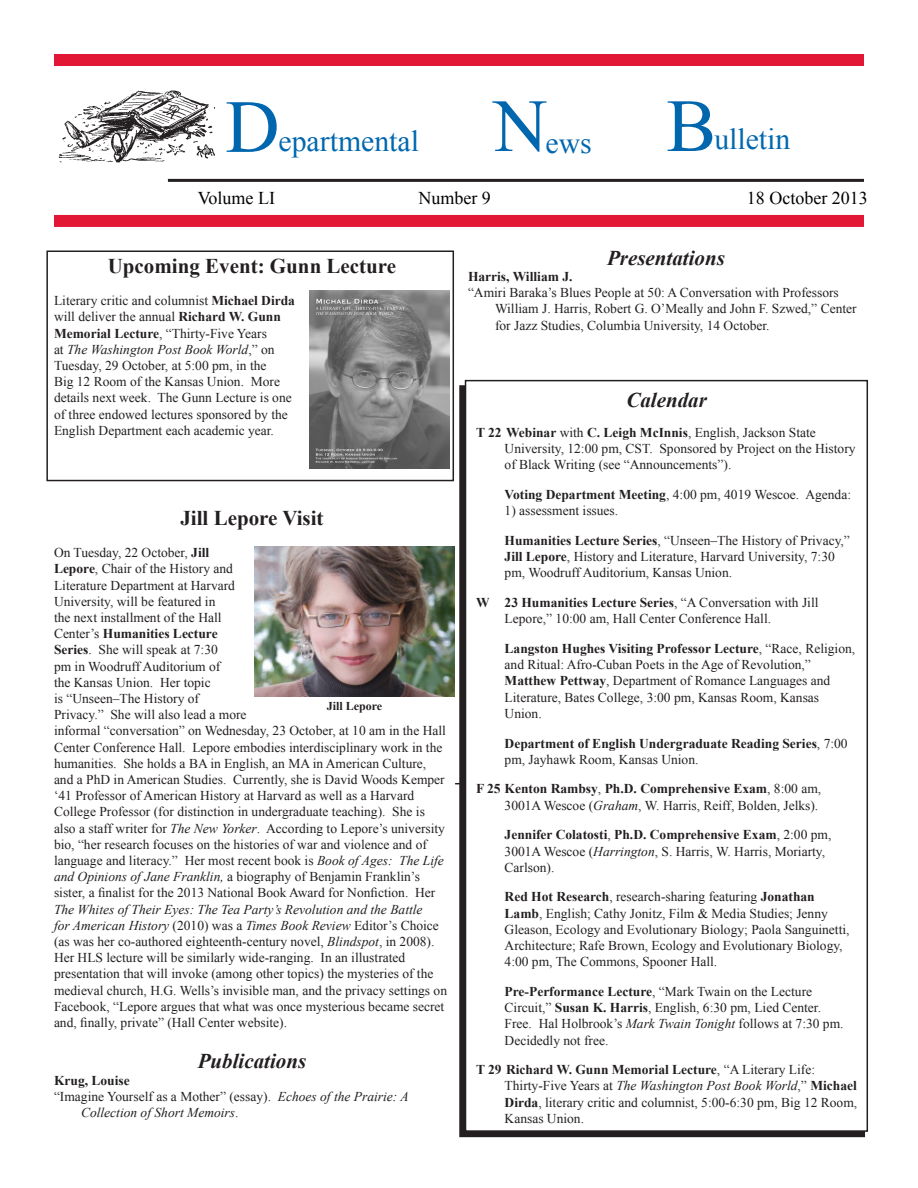
<style>
.page{position:relative;width:918px;height:1188px;background:#fff}
.page>*{position:absolute;margin:0;border:0;box-sizing:border-box;transform-origin:0 0}
.t1{font:75px "Times New Roman";color:#0067af}
.t2{font:29.7px "Times New Roman";color:#0067af}
.t3{font:700 21px "Times New Roman";color:#231f20}
.t4{font:italic 700 21px "Times New Roman";color:#231f20}
.t5{font:18px "Times New Roman";color:#000}
.t6{font:13.5px/16.2px "Times New Roman";color:#231f20}
.t7{font:700 13.5px/16.2px "Times New Roman";color:#231f20}
.t8{font:italic 13.5px/16.2px "Times New Roman";color:#231f20}
.t9{font:700 12px "Times New Roman";color:#231f20}
.s1{font-weight:700}
.s2{font-style:italic}
.s3{font-style:normal}
.s4{font-weight:400}
</style>
<div class="page">
<div style="left:54px;top:54px;width:810px;height:12px;background:#e21736"></div>
<hr style="left:168px;top:179px;width:696px;height:3px;background:#231f20">
<div style="left:54px;top:215px;width:810px;height:12px;background:#e21736"></div>
<img style="left:59px;top:89px;width:156px;height:73px">
<div style="left:465px;top:380px;width:403px;height:752px;border:2px solid #231f20"></div>
<img style="left:255px;top:547px;width:199px;height:149px">
<img style="left:309px;top:291px;width:141px;height:178px">
<div style="left:46px;top:250px;width:408px;height:231px;border:2px solid #231f20"></div>
<p class="t1" style="left:225px;top:76px;width:56px">D</p>
<p class="t1" style="left:493px;top:75px;width:56px">N</p>
<p class="t1" style="left:666px;top:75px;width:52px">B</p>
<p class="t2" style="left:279px;top:121px;width:142px">epartmental</p>
<p class="t2" style="left:546px;top:123px;width:48px">ews</p>
<p class="t2" style="left:714px;top:119px;width:77px">ulletin</p>
<p class="t5" style="left:198px;top:185px;width:79px">Volume LI</p>
<p class="t5" style="left:418px;top:185px;width:74px">Number 9</p>
<p class="t5" style="left:747px;top:185px;width:122px">18 October 2013</p>
<p class="t3" style="left:108px;top:251px;width:290px">Upcoming Event: Gunn Lecture</p>
<p class="t6" style="left:54px;top:292px;width:243px">Literary critic and columnist <span class="s1">Michael Dirda </span>will deliver the annual <span class="s1">Richard W. Gunn Memorial Lecture</span>, “Thirty-Five Years<br>at <span class="s2">The Washington Post Book World</span>,” on Tuesday, 29 October, at 5:00 pm, in the<br>Big 12 Room of the Kansas Union. More details next week. The Gunn Lecture is one of three endowed lectures sponsored by the English Department each academic year.</p>
<p class="t3" style="left:180px;top:503px;width:145px">Jill Lepore Visit</p>
<p class="t6" style="left:54px;top:544px;width:395px">On Tuesday, 22 October, <span class="s1">Jill<br>Lepore</span>, Chair of the History and<br>Literature Department at Harvard<br>University, will be featured in<br>the next installment of the Hall<br>Center’s <span class="s1">Humanities Lecture<br>Series</span>. She will speak at 7:30<br>pm in Woodruff Auditorium of<br>the Kansas Union. Her topic<br>is “Unseen–The History of<br>Privacy.” She will also lead a more<br>informal “conversation” on Wednesday, 23 October, at 10 am in the Hall Center Conference Hall. Lepore embodies interdisciplinary work in the humanities. She holds a BA in English, an MA in American Culture, and a PhD in American Studies. Currently, she is David Woods Kemper ‘41 Professor of American History at Harvard as well as a Harvard College Professor (for distinction in undergraduate teaching). She is also a staff writer for <span class="s2">The New Yorker</span>. According to Lepore’s university bio, “her research focuses on the histories of war and violence and of language and literacy.” Her most recent book is <span class="s2">Book of Ages: The Life and Opinions of Jane Franklin,</span> a biography of Benjamin Franklin’s sister, a finalist for the 2013 National Book Award for Nonfiction. Her <span class="s2">The Whites of Their Eyes: The Tea Party’s Revolution and the Battle<br>for American History</span> (2010) was a <span class="s2">Times Book Review</span> Editor’s Choice (as was her co-authored eighteenth-century novel, <span class="s2">Blindspot</span>, in 2008).<br>Her HLS lecture will be similarly wide-ranging. In an illustrated presentation that will invoke (among other topics) the mysteries of the medieval church, H.G. Wells’s invisible man, and the privacy settings on Facebook, “Lepore argues that what was once mysterious became secret and, finally, private” (Hall Center website).</p>
<p class="t4" style="left:198px;top:1047px;width:110px">Publications</p>
<p class="t7" style="left:54px;top:1072px;width:77px">Krug, Louise</p>
<p class="t8" style="left:81px;top:1088px;width:329px;text-indent:-27px"><span class="s3">“Imagine Yourself as a Mother” (essay).</span> Echoes of the Prairie: A<br>Collection of Short Memoirs<span class="s3">.</span></p>
<p class="t9" style="left:327px;top:697px;width:57px">Jill Lepore</p>
<p class="t4" style="left:607px;top:243px;width:119px">Presentations</p>
<p class="t7" style="left:468px;top:268px;width:106px">Harris, William J.</p>
<p class="t6" style="left:495px;top:284px;width:363px;text-indent:-27px">“Amiri Baraka’s Blues People at 50: A Conversation with Professors<br>William J. Harris, Robert G. O’Meally and John F. Szwed,” Center for Jazz Studies, Columbia University, 14 October.</p>
<p class="t4" style="left:626px;top:386px;width:82px">Calendar</p>
<p class="t6" style="left:505px;top:424px;width:352px;text-indent:-28px"><span class="s1">T 22 Webinar</span> with <span class="s1">C. Leigh McInnis</span>, English, Jackson State<br>University, 12:00 pm, CST. Sponsored by Project on the History of Black Writing (see “Announcements”).</p>
<p class="t6" style="left:505px;top:486px;width:348px"><span class="s1">Voting Department Meeting</span>, 4:00 pm, 4019 Wescoe. Agenda:</p>
<p class="t6" style="left:505px;top:503px;width:115px">1) assessment issues.</p>
<p class="t6" style="left:505px;top:532px;width:347px"><span class="s1">Humanities Lecture Series</span>, “Unseen–The History of Privacy,”<br><span class="s1">Jill Lepore</span>, History and Literature, Harvard University, 7:30 pm, Woodruff Auditorium, Kansas Union.</p>
<p class="t6" style="left:505px;top:594px;width:315px;text-indent:-28px"><span class="s1">W 23 Humanities Lecture Series</span>, “A Conversation with Jill<br>Lepore,” 10:00 am, Hall Center Conference Hall.</p>
<p class="t6" style="left:505px;top:640px;width:352px"><span class="s1">Langston Hughes Visiting Professor Lecture</span>, “Race, Religion, and Ritual: Afro-Cuban Poets in the Age of Revolution,” <span class="s1">Matthew Pettway</span>, Department of Romance Languages and Literature, Bates College, 3:00 pm, Kansas Room, Kansas Union.</p>
<p class="t7" style="left:505px;top:735px;width:345px">Department of English Undergraduate Reading Series<span class="s4">, 7:00 pm, Jayhawk Room, Kansas Union.</span></p>
<p class="t6" style="left:476px;top:781px;width:347px;text-align:right"><span class="s1">F 25 Kenton Rambsy</span>, <span class="s1">Ph.D. Comprehensive Exam</span>, 8:00 am,<br>3001A Wescoe (<span class="s2">Graham</span>, W. Harris, Reiff, Bolden, Jelks).</p>
<p class="t6" style="left:505px;top:827px;width:328px"><span class="s1">Jennifer Colatosti</span>, <span class="s1">Ph.D. Comprehensive Exam</span>, 2:00 pm,<br>3001A Wescoe (<span class="s2">Harrington</span>, S. Harris, W. Harris, Moriarty,<br>Carlson).</p>
<p class="t6" style="left:505px;top:889px;width:346px"><span class="s1">Red Hot Research</span>, research-sharing featuring <span class="s1">Jonathan Lamb</span>, English; Cathy Jonitz, Film &amp; Media Studies; Jenny Gleason, Ecology and Evolutionary Biology; Paola Sanguinetti, Architecture; Rafe Brown, Ecology and Evolutionary Biology, 4:00 pm, The Commons, Spooner Hall.</p>
<p class="t6" style="left:505px;top:983px;width:341px"><span class="s1">Pre-Performance Lecture</span>, “Mark Twain on the Lecture Circuit,” <span class="s1">Susan K. Harris</span>, English, 6:30 pm, Lied Center.<br>Free. Hal Holbrook’s <span class="s2">Mark Twain Tonight</span> follows at 7:30 pm.<br>Decidedly not free.</p>
<p class="t6" style="left:505px;top:1061px;width:354px;text-indent:-28px"><span class="s1">T 29 Richard W. Gunn Memorial Lecture</span>, “A Literary Life:<br>Thirty-Five Years at <span class="s2">The Washington Post Book World</span>,” <span class="s1">Michael Dirda</span>, literary critic and columnist, 5:00-6:30 pm, Big 12 Room, Kansas Union.</p>
</div>
